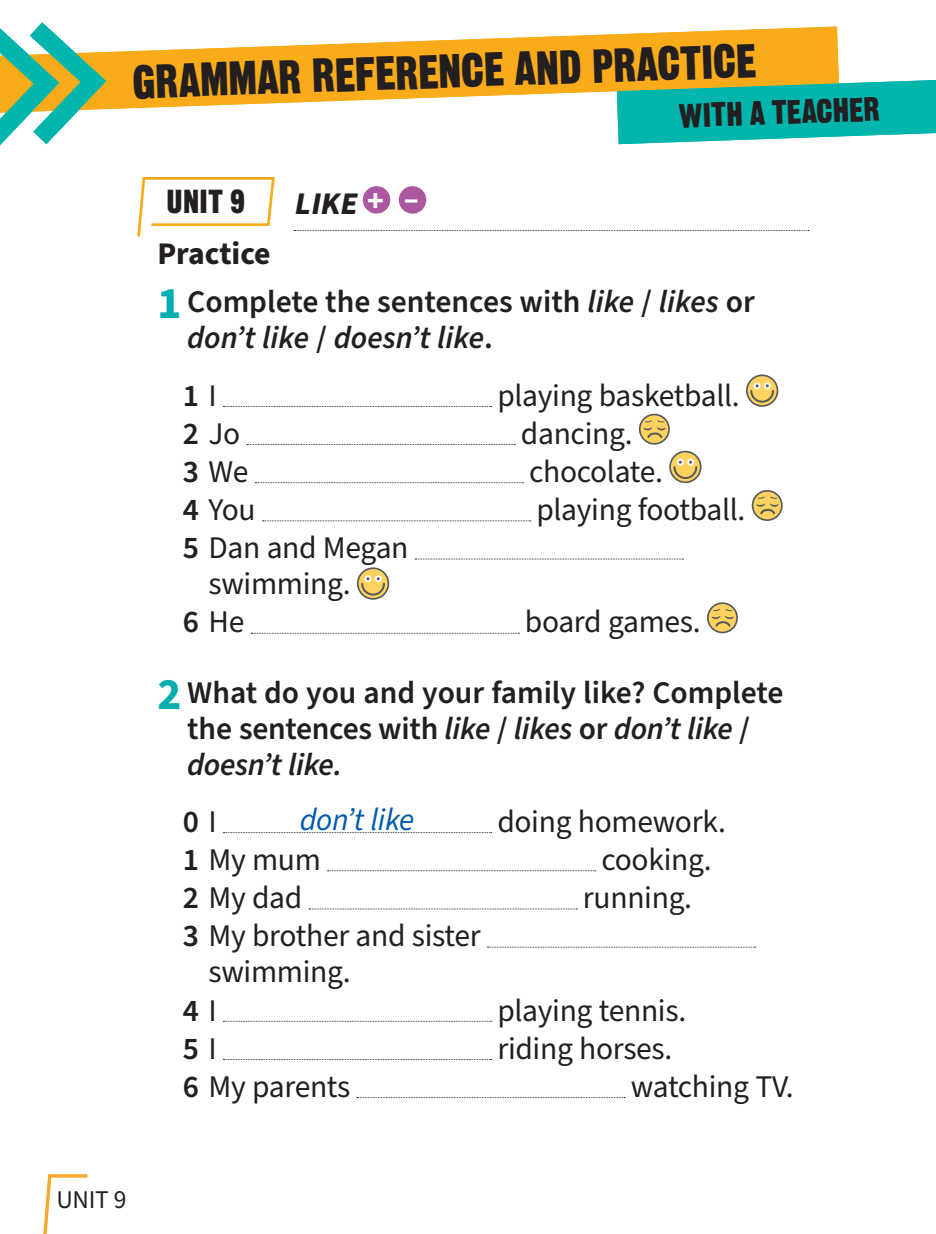
<style>
.page{position:relative;width:936px;height:1234px;background:#fff}
.page>*{position:absolute;margin:0;border:0;box-sizing:border-box;transform-origin:0 0}
.t1{font:46.5px "Gothic Thirteen Std";color:#231f20}
.t2{font:33px "Gothic Thirteen Std";color:#231f20}
.t3{font:32.4px "Gothic Thirteen Std";color:#231f20}
.t4{font:31.5px "Source Sans Pro";letter-spacing:-.01em;color:#231f20}
.t5{font:600 31.5px/36px "Source Sans Pro";color:#231f20}
.t6{font:italic 600 31.5px/57.3px "Source Sans Pro";color:#231f20}
.t7{font:italic 31.5px "Source Sans Pro";letter-spacing:-.01em;color:#015aaa}
.t8{font:italic 700 31.5px "Source Sans Pro";color:#231f20}
.t9{font:25.5px "Source Sans Pro";color:#231f20}
.s1{font-style:normal;color:#fff}
.s2{font-weight:700}
.s3{font-weight:700;font-size:45px;color:#00adaf}
.s4{font-style:italic}
.s5{font-style:normal}
.s6{font-weight:400;font-style:normal}
.s7{font-weight:600}
.s8{font-weight:400}
</style>
<div class="page">
<svg style="left:119px;top:27px;width:719px;height:82px;fill:#faab1a"></svg>
<svg style="left:616px;top:80px;width:319px;height:64px;background:#2bbba8"></svg>
<svg style="left:0;top:22px;width:119px;height:124px"></svg>
<svg style="left:294px;top:230px;width:514px;height:1px"></svg>
<div style="left:363px;top:186px;width:27px;height:27px;background:#ac58a1;border-radius:50%"></div>
<div style="left:399px;top:186px;width:27px;height:27px;background:#ac58a1;border-radius:50%"></div>
<svg style="left:223px;top:406px;width:268px;height:1px"></svg>
<svg style="left:746px;top:375px;width:31px;height:31px"></svg>
<div style="left:746px;top:374px;width:32px;height:32px;border:2px solid #57585a;border-radius:50%"></div>
<svg style="left:749px;top:384px;width:26px;height:19px"></svg>
<svg style="left:247px;top:444px;width:268px;height:1px"></svg>
<svg style="left:639px;top:414px;width:30px;height:29px"></svg>
<div style="left:639px;top:413px;width:30px;height:31px;border:2px solid #57585a;border-radius:50%"></div>
<svg style="left:643px;top:419px;width:22px;height:20px"></svg>
<svg style="left:255px;top:482px;width:268px;height:1px"></svg>
<svg style="left:670px;top:451px;width:30px;height:31px"></svg>
<div style="left:669px;top:450px;width:32px;height:33px;border:2px solid #57585a;border-radius:50%"></div>
<svg style="left:672px;top:460px;width:26px;height:20px"></svg>
<svg style="left:262px;top:520px;width:268px;height:1px"></svg>
<svg style="left:752px;top:490px;width:29px;height:30px"></svg>
<div style="left:751px;top:490px;width:31px;height:31px;border:2px solid #57585a;border-radius:50%"></div>
<svg style="left:756px;top:495px;width:22px;height:20px"></svg>
<svg style="left:415px;top:558px;width:268px;height:1px"></svg>
<svg style="left:358px;top:568px;width:30px;height:30px"></svg>
<div style="left:357px;top:567px;width:32px;height:32px;border:2px solid #57585a;border-radius:50%"></div>
<div style="left:375px;top:575px;width:6px;height:7px;background:#fff;border-radius:50%"></div>
<svg style="left:360px;top:577px;width:26px;height:19px"></svg>
<svg style="left:251px;top:632px;width:268px;height:1px"></svg>
<svg style="left:707px;top:603px;width:30px;height:29px"></svg>
<div style="left:707px;top:602px;width:30px;height:31px;border:2px solid #57585a;border-radius:50%"></div>
<svg style="left:711px;top:608px;width:22px;height:19px"></svg>
<svg style="left:223px;top:832px;width:268px;height:1px"></svg>
<svg style="left:327px;top:870px;width:268px;height:1px"></svg>
<svg style="left:309px;top:908px;width:268px;height:1px"></svg>
<svg style="left:487px;top:946px;width:268px;height:1px"></svg>
<svg style="left:223px;top:1020px;width:268px;height:1px"></svg>
<svg style="left:137px;top:177px;width:138px;height:60px"></svg>
<svg style="left:43px;top:1174px;width:44px;height:59px"></svg>
<h1 class="t1" style="left:131px;top:53px;width:626px;rotate:-2deg">GRAMMAR REFERENCE AND PRACTICE</h1>
<p class="t2" style="left:678px;top:95px;width:203px;rotate:-2deg">WITH A TEACHER</p>
<p class="t3" style="left:167px;top:182px;width:80px">UNIT 9</p>
<p class="t8" style="left:293px;top:182px;width:127px">LIKE <span class="s1">+ </span><sup>–</sup></p>
<p class="t5" style="left:157px;top:230px;width:599px;line-height:48.8px"><span class="s2">Practice<br></span><span class="s3">1</span> Complete the sentences with <span class="s4">like</span> / <span class="s4">likes</span> or</p>
<p class="t6" style="left:183px;top:310px;width:311px">don’t like <span class="s5">/</span> doesn’t like<span class="s5">.<br>1</span> <span class="s6">I</span></p>
<p class="t4" style="left:497px;top:374px;width:244px">playing basketball.</p>
<p class="t4" style="left:183px;top:412px;width:59px"><span class="s7">2</span> Jo</p>
<p class="t4" style="left:521px;top:412px;width:113px">dancing.</p>
<p class="t4" style="left:183px;top:450px;width:67px"><span class="s7">3</span> We</p>
<p class="t4" style="left:529px;top:450px;width:135px">chocolate.</p>
<p class="t4" style="left:183px;top:488px;width:74px"><span class="s7">4</span> You</p>
<p class="t4" style="left:536px;top:488px;width:210px">playing football.</p>
<p class="t4" style="left:183px;top:526px;width:227px"><span class="s7">5</span> Dan and Megan</p>
<p class="t4" style="left:208px;top:562px;width:144px">swimming.</p>
<p class="t4" style="left:183px;top:601px;width:63px"><span class="s7">6</span> He</p>
<p class="t4" style="left:525px;top:601px;width:177px">board games.</p>
<p class="t5" style="left:187px;top:675px;width:597px;text-indent:-30px"><span class="s3">2</span> What do you and your family like? Complete the sentences with <span class="s4">like</span> / <span class="s4">likes</span> or <span class="s4">don’t like</span> / <span class="s4">doesn’t like.</span></p>
<p class="t5" style="left:183px;top:804px;width:35px">0 <span class="s8">I</span></p>
<p class="t7" style="left:300px;top:798px;width:116px">don’t like</p>
<p class="t4" style="left:497px;top:800px;width:230px">doing homework.</p>
<p class="t4" style="left:183px;top:838px;width:139px"><span class="s7">1</span> My mum</p>
<p class="t4" style="left:601px;top:838px;width:112px">cooking.</p>
<p class="t4" style="left:183px;top:876px;width:121px"><span class="s7">2</span> My dad</p>
<p class="t4" style="left:583px;top:876px;width:111px">running.</p>
<p class="t4" style="left:183px;top:914px;width:299px"><span class="s7">3</span> My brother and sister</p>
<p class="t4" style="left:208px;top:950px;width:144px">swimming.</p>
<p class="t5" style="left:183px;top:992px;width:35px">4 <span class="s8">I</span></p>
<p class="t4" style="left:497px;top:988px;width:190px">playing tennis.</p>
<p class="t5" style="left:183px;top:1030px;width:35px">5 <span class="s8">I</span></p>
<p class="t4" style="left:497px;top:1026px;width:176px">riding horses.</p>
<p class="t4" style="left:183px;top:1065px;width:169px"><span class="s7">6</span> My parents</p>
<p class="t4" style="left:630px;top:1065px;width:164px">watching TV.</p>
<p class="t9" style="left:56px;top:1182px;width:72px">Unit 9</p>
</div>
